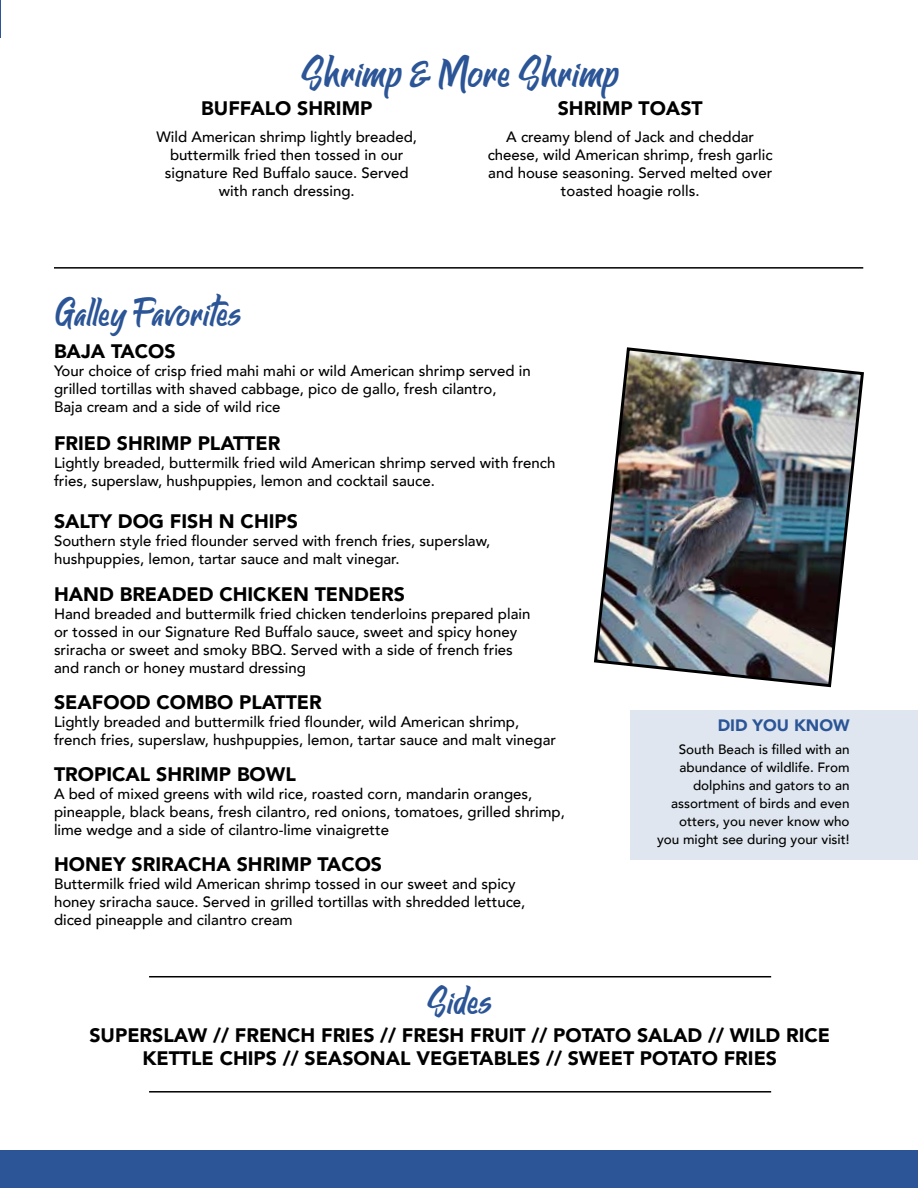
<style>
.page{position:relative;width:918px;height:1188px;background:#fff}
.page>*{position:absolute;margin:0;border:0;box-sizing:border-box;transform-origin:0 0}
.t1{font:42px "Stasiun";color:#2b5597}
.t2{font:37.5px "Stasiun";color:#2b5597}
.t3{font:900 19.5px/23.4px "Avenir";color:#000;text-align:center}
.t4{font:900 16.5px "Avenir";color:#2b5597}
.t5{font:500 15px/18px "Avenir";color:#000}
.t6{font:500 13.5px/18px "Avenir";color:#000;text-align:right}
</style>
<div class="page">
<div style="left:630px;top:711px;width:288px;height:149px;background:#dfe6ef"></div>
<div style="left:1px;top:1150px;width:917px;height:38px;background:#2b5597"></div>
<img style="left:594px;top:347px;width:270px;height:341px">
<hr style="left:149px;top:976px;width:622px;height:1px;background:#000">
<hr style="left:149px;top:1091px;width:622px;height:2px;background:#000">
<hr style="left:0;top:1150px;width:1px;height:38px;background:#2b5597">
<hr style="left:0;top:0;width:1px;height:38px;background:#2b5597">
<hr style="left:54px;top:267px;width:809px;height:2px;background:#000">
<h1 class="t1" style="left:301px;top:47px;width:319px">Shrimp &amp; More Shrimp</h1>
<h3 class="t3" style="left:201px;top:96px;width:173px">BUFFALO SHRIMP</h3>
<p class="t5" style="left:157px;top:127px;width:262px;text-align:center">Wild American shrimp lightly breaded, buttermilk fried then tossed in our signature Red Buffalo sauce. Served with ranch dressing.</p>
<h3 class="t3" style="left:558px;top:96px;width:147px">SHRIMP TOAST</h3>
<p class="t5" style="left:488px;top:127px;width:287px;text-align:center">A creamy blend of Jack and cheddar cheese, wild American shrimp, fresh garlic and house seasoning. Served melted over toasted hoagie rolls.</p>
<h2 class="t2" style="left:54px;top:290px;width:189px">Galley Favorites</h2>
<h3 class="t3" style="left:54px;top:339px;width:123px">BAJA TACOS</h3>
<p class="t5" style="left:54px;top:361px;width:478px">Your choice of crisp fried mahi mahi or wild American shrimp served in grilled tortillas with shaved cabbage, pico de gallo, fresh cilantro,<br>Baja cream and a side of wild rice</p>
<h3 class="t3" style="left:54px;top:431px;width:228px">FRIED SHRIMP PLATTER</h3>
<p class="t5" style="left:54px;top:453px;width:503px">Lightly breaded, buttermilk fried wild American shrimp served with french fries, superslaw, hushpuppies, lemon and cocktail sauce.</p>
<h3 class="t3" style="left:54px;top:509px;width:246px">SALTY DOG FISH N CHIPS</h3>
<p class="t5" style="left:54px;top:530px;width:438px">Southern style fried flounder served with french fries, superslaw, hushpuppies, lemon, tartar sauce and malt vinegar.</p>
<h3 class="t3" style="left:54px;top:582px;width:352px">HAND BREADED CHICKEN TENDERS</h3>
<p class="t5" style="left:54px;top:604px;width:478px">Hand breaded and buttermilk fried chicken tenderloins prepared plain or tossed in our Signature Red Buffalo sauce, sweet and spicy honey sriracha or sweet and smoky BBQ. Served with a side of french fries and ranch or honey mustard dressing</p>
<h3 class="t3" style="left:54px;top:690px;width:269px">SEAFOOD COMBO PLATTER</h3>
<p class="t5" style="left:54px;top:712px;width:504px">Lightly breaded and buttermilk fried flounder, wild American shrimp, french fries, superslaw, hushpuppies, lemon, tartar sauce and malt vinegar</p>
<h3 class="t3" style="left:54px;top:762px;width:243px">TROPICAL SHRIMP BOWL</h3>
<p class="t5" style="left:54px;top:784px;width:512px">A bed of mixed greens with wild rice, roasted corn, mandarin oranges, pineapple, black beans, fresh cilantro, red onions, tomatoes, grilled shrimp, lime wedge and a side of cilantro-lime vinaigrette</p>
<h3 class="t3" style="left:54px;top:852px;width:330px">HONEY SRIRACHA SHRIMP TACOS</h3>
<p class="t5" style="left:54px;top:874px;width:473px">Buttermilk fried wild American shrimp tossed in our sweet and spicy honey sriracha sauce. Served in grilled tortillas with shredded lettuce, diced pineapple and cilantro cream</p>
<p class="t4" style="left:718px;top:711px;width:133px">DID YOU KNOW</p>
<p class="t6" style="left:657px;top:739px;width:194px">South Beach is filled with an abundance of wildlife. From dolphins and gators to an assortment of birds and even otters, you never know who you might see during your visit!</p>
<h2 class="t2" style="left:427px;top:978px;width:67px">Sides</h2>
<h3 class="t3" style="left:89px;top:1023px;width:742px">SUPERSLAW // FRENCH FRIES // FRESH FRUIT // POTATO SALAD // WILD RICE<br>KETTLE CHIPS // SEASONAL VEGETABLES // SWEET POTATO FRIES</h3>
</div>
